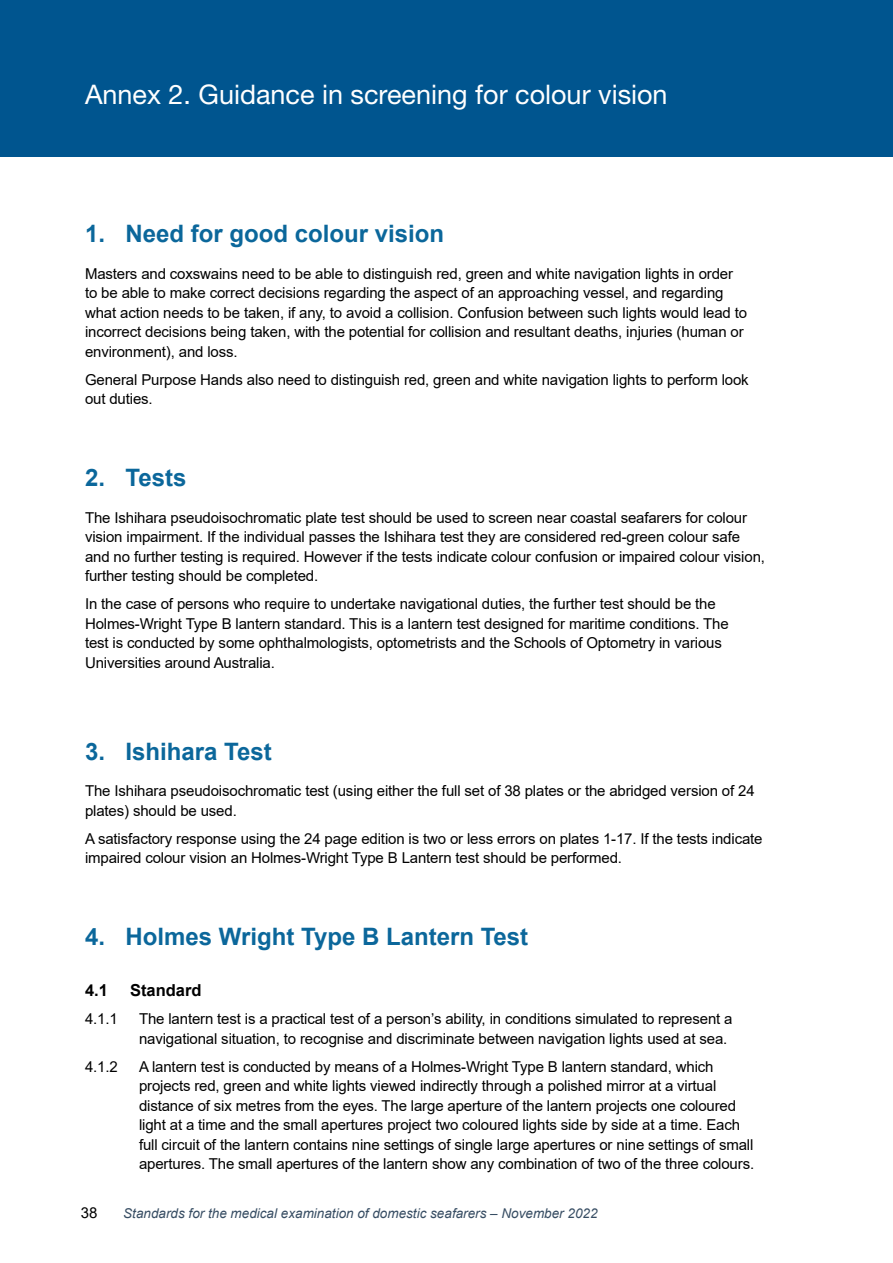
<style>
.page{position:relative;width:893px;height:1263px;background:#fff}
.page>*{position:absolute;margin:0;border:0;box-sizing:border-box;transform-origin:0 0}
.t1{font:27px "Helvetica Neue LT Pro";color:#fff}
.t2{font:700 24px "Arial";color:#0b679b}
.t3{font:700 16.5px "Arial";color:#000}
.t4{font:15px/19.5px "Arial";letter-spacing:-.01em;color:#000}
.t5{font:italic 13.5px "Arial";color:#374d63}
</style>
<div class="page">
<div style="left:0;top:0;width:893px;height:157px;background:#00558f"></div>
<h1 class="t1" style="left:85px;top:78px;width:584px">Annex 2. Guidance in screening for colour vision</h1>
<h2 class="t2" style="left:85px;top:217px;width:361px">1. Need for good colour vision</h2>
<p class="t4" style="left:85px;top:263px;width:664px">Masters and coxswains need to be able to distinguish red, green and white navigation lights in order to be able to make correct decisions regarding the aspect of an approaching vessel, and regarding what action needs to be taken, if any, to avoid a collision. Confusion between such lights would lead to incorrect decisions being taken, with the potential for collision and resultant deaths, injuries (human or environment), and loss.</p>
<p class="t4" style="left:85px;top:369px;width:665px">General Purpose Hands also need to distinguish red, green and white navigation lights to perform look out duties.</p>
<h2 class="t2" style="left:85px;top:461px;width:103px">2. Tests</h2>
<p class="t4" style="left:85px;top:508px;width:681px">The Ishihara pseudoisochromatic plate test should be used to screen near coastal seafarers for colour vision impairment. If the individual passes the Ishihara test they are considered red-green colour safe and no further testing is required. However if the tests indicate colour confusion or impaired colour vision, further testing should be completed.</p>
<p class="t4" style="left:85px;top:594px;width:645px">In the case of persons who require to undertake navigational duties, the further test should be the Holmes-Wright Type B lantern standard. This is a lantern test designed for maritime conditions. The test is conducted by some ophthalmologists, optometrists and the Schools of Optometry in various Universities around Australia.</p>
<h2 class="t2" style="left:85px;top:734px;width:188px">3. Ishihara Test</h2>
<p class="t4" style="left:85px;top:781px;width:671px">The Ishihara pseudoisochromatic test (using either the full set of 38 plates or the abridged version of 24 plates) should be used.</p>
<p class="t4" style="left:85px;top:828px;width:679px">A satisfactory response using the 24 page edition is two or less errors on plates 1-17. If the tests indicate impaired colour vision an Holmes-Wright Type B Lantern test should be performed.</p>
<h2 class="t2" style="left:85px;top:920px;width:445px">4. Holmes Wright Type B Lantern Test</h2>
<p class="t3" style="left:85px;top:979px;width:24px">4.1</p>
<p class="t3" style="left:130px;top:979px;width:73px">Standard</p>
<p class="t4" style="left:85px;top:1009px;width:34px">4.1.1</p>
<p class="t4" style="left:139px;top:1009px;width:595px">The lantern test is a practical test of a person’s ability, in conditions simulated to represent a navigational situation, to recognise and discriminate between navigation lights used at sea.</p>
<p class="t4" style="left:85px;top:1056px;width:34px">4.1.2</p>
<p class="t4" style="left:139px;top:1056px;width:617px">A lantern test is conducted by means of a Holmes-Wright Type B lantern standard, which projects red, green and white lights viewed indirectly through a polished mirror at a virtual distance of six metres from the eyes. The large aperture of the lantern projects one coloured light at a time and the small apertures project two coloured lights side by side at a time. Each full circuit of the lantern contains nine settings of single large apertures or nine settings of small apertures. The small apertures of the lantern show any combination of two of the three colours.</p>
<p class="t4" style="left:81px;top:1203px;width:18px">38</p>
<p class="t5" style="left:123px;top:1205px;width:476px">Standards for the medical examination of domestic seafarers – November 2022</p>
</div>
